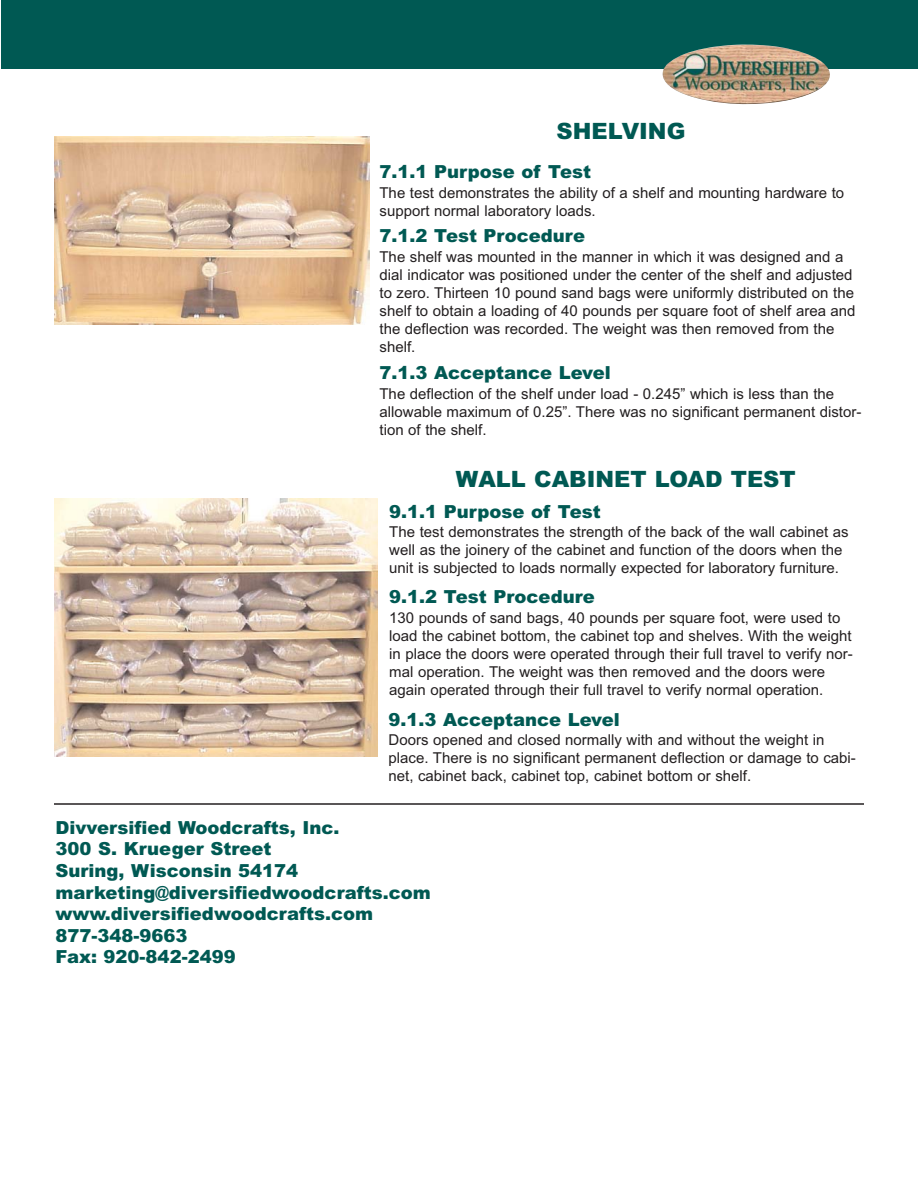
<style>
.page{position:relative;width:918px;height:1188px;background:#fff}
.page>*{position:absolute;margin:0;border:0;box-sizing:border-box;transform-origin:0 0}
.t1{font:900 22.5px "Arial";color:#005953}
.t2{font:900 18px/21.6px "Arial";color:#005953}
.t3{font:15px/18px "Arial MS";color:#231f20}
</style>
<div class="page">
<div style="left:2px;top:0;width:916px;height:69px;background:#005953"></div>
<img style="left:662px;top:44px;width:168px;height:61px">
<img style="left:54px;top:498px;width:324px;height:258px">
<hr style="left:54px;top:803px;width:810px;height:2px;background:#231f20">
<img style="left:54px;top:137px;width:316px;height:187px">
<h1 class="t1" style="left:557px;top:123px;width:130px">SHELVING</h1>
<p class="t2" style="left:380px;top:163px;width:213px">7.1.1 Purpose of Test</p>
<p class="t3" style="left:380px;top:185px;width:466px">The test demonstrates the ability of a shelf and mounting hardware to support normal laboratory loads.</p>
<p class="t2" style="left:380px;top:227px;width:207px">7.1.2 Test Procedure</p>
<p class="t3" style="left:380px;top:249px;width:478px">The shelf was mounted in the manner in which it was designed and a dial indicator was positioned under the center of the shelf and adjusted to zero. Thirteen 10 pound sand bags were uniformly distributed on the shelf to obtain a loading of 40 pounds per square foot of shelf area and the deflection was recorded. The weight was then removed from the shelf.</p>
<p class="t2" style="left:380px;top:364px;width:233px">7.1.3 Acceptance Level</p>
<p class="t3" style="left:380px;top:386px;width:483px">The deflection of the shelf under load - 0.245” which is less than the allowable maximum of 0.25”. There was no significant permanent distor&shy;tion of the shelf.</p>
<h1 class="t1" style="left:456px;top:470px;width:341px">WALL CABINET LOAD TEST</h1>
<p class="t2" style="left:389px;top:502px;width:213px">9.1.1 Purpose of Test</p>
<p class="t3" style="left:389px;top:525px;width:461px">The test demonstrates the strength of the back of the wall cabinet as well as the joinery of the cabinet and function of the doors when the unit is subjected to loads normally expected for laboratory furniture.</p>
<p class="t2" style="left:389px;top:588px;width:207px">9.1.2 Test Procedure</p>
<p class="t3" style="left:389px;top:610px;width:465px">130 pounds of sand bags, 40 pounds per square foot, were used to load the cabinet bottom, the cabinet top and shelves. With the weight in place the doors were operated through their full travel to verify nor&shy;mal operation. The weight was then removed and the doors were again operated through their full travel to verify normal operation.</p>
<p class="t2" style="left:389px;top:710px;width:233px">9.1.3 Acceptance Level</p>
<p class="t3" style="left:389px;top:733px;width:469px">Doors opened and closed normally with and without the weight in place. There is no significant permanent deflection or damage to cabi&shy;net, cabinet back, cabinet top, cabinet bottom or shelf.</p>
<p class="t2" style="left:56px;top:818px;width:377px">Divversified Woodcrafts, Inc.<br>300 S. Krueger Street<br>Suring, Wisconsin 54174 marketing@diversifiedwoodcrafts.com www.diversifiedwoodcrafts.com<br>877-348-9663<br>Fax: 920-842-2499</p>
</div>
